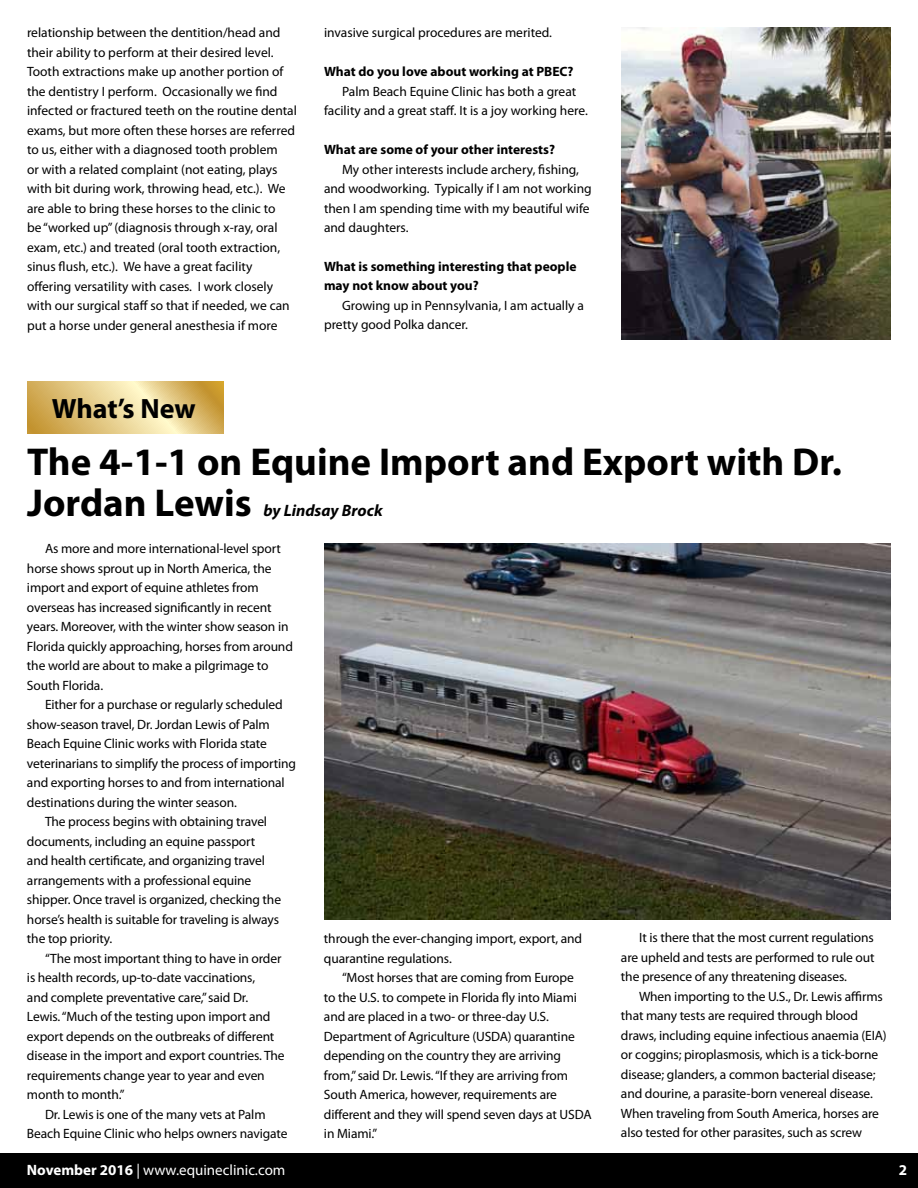
<style>
.page{position:relative;width:918px;height:1188px;background:#fff}
.page>*{position:absolute;margin:0;border:0;box-sizing:border-box;transform-origin:0 0}
.t1{font:700 39px "Myriad Pro";color:#000}
.t2{font:700 28.05px "Myriad Pro";letter-spacing:-.005em;color:#000}
.t3{font:italic 700 16.5px "Myriad Pro";color:#000}
.t4{font:15px "Myriad Pro";color:#fff}
.t5{font:700 15px "Myriad Pro";color:#fff}
.t6{font:13.5px/19.5px "Myriad Pro";letter-spacing:-.01em;color:#000}
.t7{font:700 13.5px/19.5px "Myriad Pro";color:#000}
.s1{font-style:normal;font-size:39px}
.s2{font-weight:700}
</style>
<div class="page">
<div style="left:0;top:1153px;width:918px;height:35px;background:#000"></div>
<img style="left:621px;top:27px;width:270px;height:312px">
<svg style="left:27px;top:381px;width:197px;height:52px;background:#e1c57e"></svg>
<img style="left:324px;top:543px;width:567px;height:376px">
<p class="t6" style="left:27px;top:23px;width:272px">relationship between the dentition/head and their ability to perform at their desired level.<br>Tooth extractions make up another portion of the dentistry I perform. Occasionally we find infected or fractured teeth on the routine dental exams, but more often these horses are referred to us, either with a diagnosed tooth problem<br>or with a related complaint (not eating, plays with bit during work, throwing head, etc.). We are able to bring these horses to the clinic to<br>be “worked up” (diagnosis through x-ray, oral exam, etc.) and treated (oral tooth extraction, sinus flush, etc.). We have a great facility offering versatility with cases. I work closely with our surgical staff so that if needed, we can put a horse under general anesthesia if more</p>
<p class="t6" style="left:324px;top:23px;width:230px">invasive surgical procedures are merited.</p>
<p class="t7" style="left:324px;top:61px;width:251px">What do you love about working at PBEC?</p>
<p class="t6" style="left:324px;top:81px;width:265px;text-align:center">Palm Beach Equine Clinic has both a great facility and a great staff. It is a joy working here.</p>
<p class="t7" style="left:324px;top:139px;width:233px">What are some of your other interests?</p>
<p class="t6" style="left:324px;top:159px;width:269px;text-indent:18px">My other interests include archery, fishing, and woodworking. Typically if I am not working then I am spending time with my beautiful wife and daughters.</p>
<p class="t7" style="left:324px;top:256px;width:254px">What is something interesting that people may not know about you?</p>
<p class="t6" style="left:324px;top:295px;width:262px;text-indent:18px">Growing up in Pennsylvania, I am actually a pretty good Polka dancer.</p>
<h2 class="t2" style="left:52px;top:390px;width:145px">What’s New</h2>
<h1 class="t1" style="left:27px;top:436px;width:817px">The 4-1-1 on Equine Import and Export with Dr.</h1>
<p class="t3" style="left:27px;top:499px;width:357px"><span class="s1">Jordan Lewis</span> by Lindsay Brock</p>
<p class="t6" style="left:27px;top:539px;width:267px;text-indent:18px">As more and more international-level sport horse shows sprout up in North America, the import and export of equine athletes from overseas has increased significantly in recent years. Moreover, with the winter show season in Florida quickly approaching, horses from around the world are about to make a pilgrimage to South Florida.</p>
<p class="t6" style="left:45px;top:695px;width:239px">Either for a purchase or regularly scheduled</p>
<p class="t6" style="left:27px;top:714px;width:244px">show-season travel, Dr. Jordan Lewis of Palm</p>
<p class="t6" style="left:27px;top:734px;width:241px">Beach Equine Clinic works with Florida state</p>
<p class="t6" style="left:27px;top:753px;width:271px">veterinarians to simplify the process of importing</p>
<p class="t6" style="left:27px;top:773px;width:259px">and exporting horses to and from international</p>
<p class="t6" style="left:27px;top:792px;width:211px">destinations during the winter season.</p>
<p class="t6" style="left:45px;top:812px;width:224px">The process begins with obtaining travel</p>
<p class="t6" style="left:27px;top:831px;width:230px">documents, including an equine passport</p>
<p class="t6" style="left:27px;top:851px;width:240px">and health certificate, and organizing travel</p>
<p class="t6" style="left:27px;top:870px;width:226px">arrangements with a professional equine</p>
<p class="t6" style="left:27px;top:890px;width:256px">shipper. Once travel is organized, checking the</p>
<p class="t6" style="left:27px;top:909px;width:254px">horse’s health is suitable for traveling is always</p>
<p class="t6" style="left:27px;top:929px;width:87px">the top priority.</p>
<p class="t6" style="left:45px;top:948px;width:238px">“The most important thing to have in order</p>
<p class="t6" style="left:27px;top:968px;width:230px">is health records, up-to-date vaccinations,</p>
<p class="t6" style="left:27px;top:987px;width:223px">and complete preventative care,” said Dr.</p>
<p class="t6" style="left:27px;top:1007px;width:245px">Lewis. “Much of the testing upon import and</p>
<p class="t6" style="left:27px;top:1026px;width:249px">export depends on the outbreaks of different</p>
<p class="t6" style="left:27px;top:1046px;width:259px">disease in the import and export countries. The</p>
<p class="t6" style="left:27px;top:1065px;width:239px">requirements change year to year and even</p>
<p class="t6" style="left:27px;top:1085px;width:99px">month to month.”</p>
<p class="t6" style="left:45px;top:1104px;width:222px">Dr. Lewis is one of the many vets at Palm</p>
<p class="t6" style="left:27px;top:1124px;width:262px">Beach Equine Clinic who helps owners navigate</p>
<p class="t6" style="left:324px;top:929px;width:260px">through the ever-changing import, export, and quarantine regulations.</p>
<p class="t6" style="left:324px;top:968px;width:269px;text-indent:18px">“Most horses that are coming from Europe<br>to the U.S. to compete in Florida fly into Miami and are placed in a two- or three-day U.S.<br>Department of Agriculture (USDA) quarantine depending on the country they are arriving from,” said Dr. Lewis. “If they are arriving from South America, however, requirements are different and they will spend seven days at USDA in Miami.”</p>
<p class="t6" style="left:621px;top:928px;width:255px;text-align:justify;text-indent:18px">It is there that the most current regulations are upheld and tests are performed to rule out the presence of any threatening diseases.</p>
<p class="t6" style="left:621px;top:986px;width:267px;text-indent:18px">When importing to the U.S., Dr. Lewis affirms that many tests are required through blood draws, including equine infectious anaemia (EIA) or coggins; piroplasmosis, which is a tick-borne disease; glanders, a common bacterial disease; and dourine, a parasite-born venereal disease.<br>When traveling from South America, horses are also tested for other parasites, such as screw</p>
<p class="t4" style="left:27px;top:1161px;width:260px"><span class="s2">November 2016</span> | www.equineclinic.com</p>
<p class="t5" style="left:899px;top:1160px;width:10px">2</p>
</div>
